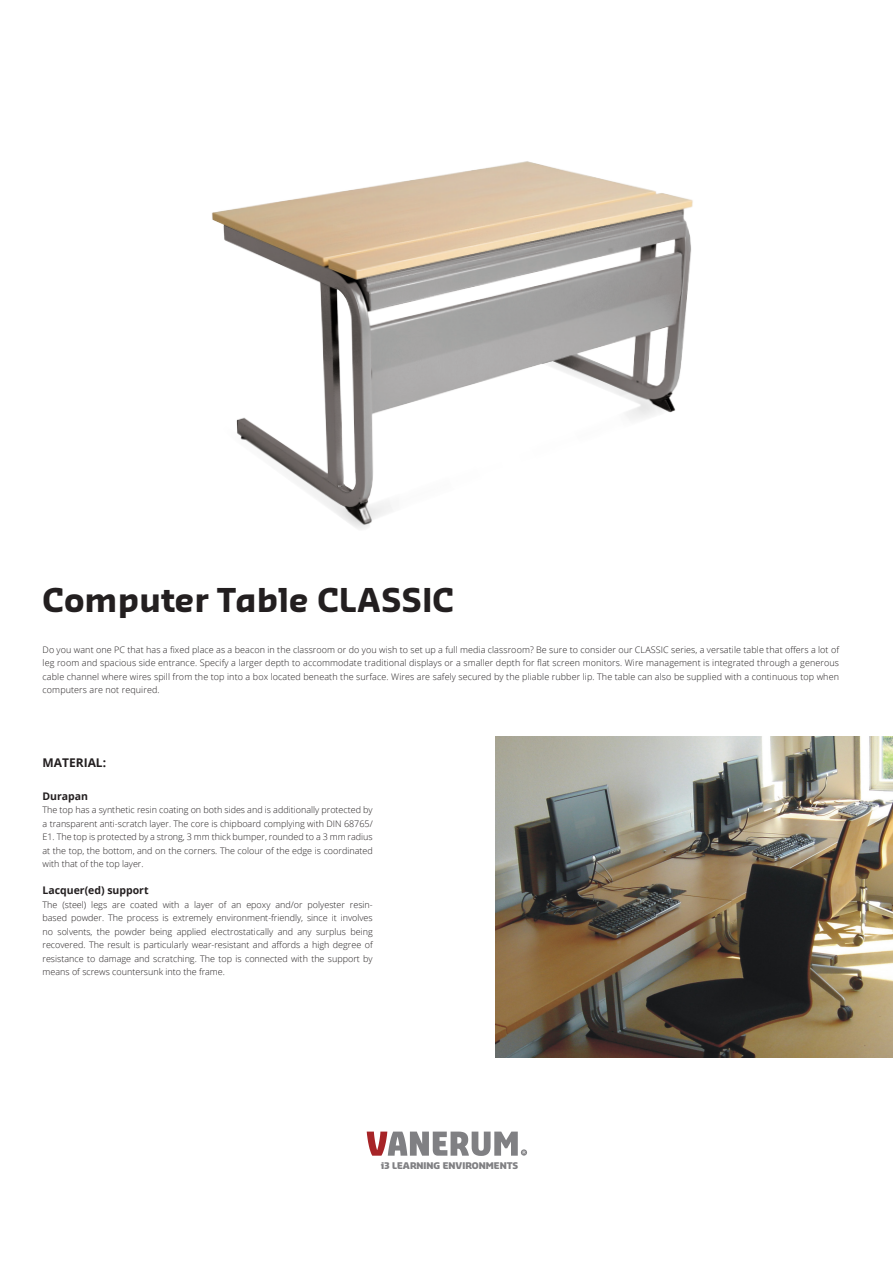
<style>
.page{position:relative;width:893px;height:1263px;background:#fff}
.page>*{position:absolute;margin:0;border:0;box-sizing:border-box;transform-origin:0 0}
.t1{font:700 32.1px "Sansa";color:#231f20}
.t2{font:700 12px "Open Sans";color:#231f20}
.t3{font:700 10.5px "Open Sans";color:#231f20}
.t4{font:300 9px/13.5px "Open Sans";color:#231f20;text-align:justify}
.t5{font:900 9px "Sansa";color:#808083}
</style>
<div class="page">
<svg style="left:367px;top:1131px;width:160px;height:25px"></svg>
<img style="left:212px;top:161px;width:481px;height:368px">
<img style="left:495px;top:736px;width:398px;height:321px">
<p class="t1" style="left:43px;top:579px;width:413px">Computer Table CLASSIC</p>
<p class="t4" style="left:43px;top:643px;width:798px">Do you want one PC that has a fixed place as a beacon in the classroom or do you wish to set up a full media classroom? Be sure to consider our CLASSIC series, a versatile table that offers a lot of leg room and spacious side entrance. Specify a larger depth to accommodate traditional displays or a smaller depth for flat screen monitors. Wire management is integrated through a generous cable channel where wires spill from the top into a box located beneath the surface. Wires are safely secured by the pliable rubber lip. The table can also be supplied with a continuous top when computers are not required.</p>
<p class="t2" style="left:43px;top:754px;width:65px">MATERIAL:</p>
<p class="t3" style="left:43px;top:788px;width:47px">Durapan</p>
<p class="t4" style="left:43px;top:803px;width:332px">The top has a synthetic resin coating on both sides and is additionally protected by a transparent anti-scratch layer. The core is chipboard complying with DIN 68765/ E1. The top is protected by a strong, 3 mm thick bumper, rounded to a 3 mm radius at the top, the bottom, and on the corners. The colour of the edge is coordinated with that of the top layer.</p>
<p class="t3" style="left:43px;top:883px;width:108px">Lacquer(ed) support</p>
<p class="t4" style="left:43px;top:897px;width:332px">The (steel) legs are coated with a layer of an epoxy and/or polyester resin&shy;based powder. The process is extremely environment-friendly, since it involves no solvents, the powder being applied electrostatically and any surplus being recovered. The result is particularly wear-resistant and affords a high degree of resistance to damage and scratching. The top is connected with the support by means of screws countersunk into the frame.</p>
<p class="t5" style="left:381px;top:1159px;width:139px">i3 LEARNING ENVIRONMENTS</p>
</div>
